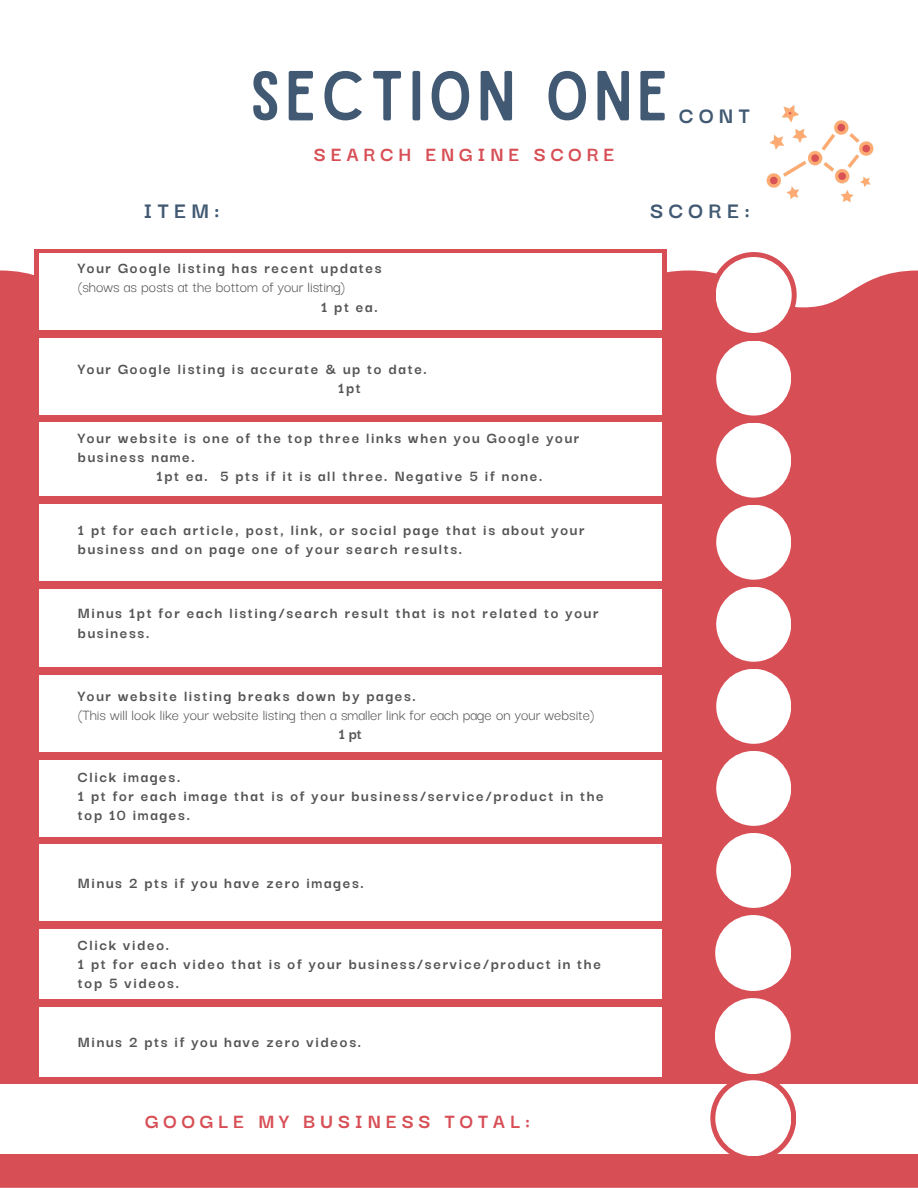
<style>
.page{position:relative;width:918px;height:1188px;background:#fff}
.page>*{position:absolute;margin:0;border:0;box-sizing:border-box;transform-origin:0 0}
.t1{font:67.5px "Sailors";letter-spacing:.07em;color:#415972}
.t2{font:700 24px "Darker Grotesque";letter-spacing:.22em;color:#415972}
.t3{font:700 21.75px "Darker Grotesque";letter-spacing:.22em;color:#d74e55}
.t4{font:700 16.5px/19.2px "Darker Grotesque";letter-spacing:.1em;color:#545454}
.t5{font:16.5px "Darker Grotesque";color:#545454}
</style>
<div class="page">
<div style="left:35px;top:249px;width:632px;height:80px;background:#d74e55"></div>
<div style="left:0;top:270px;width:918px;height:918px;background:#d74e55"></div>
<div style="left:39px;top:253px;width:622px;height:77px;background:#fff"></div>
<div style="left:39px;top:338px;width:622px;height:76px;background:#fff"></div>
<div style="left:39px;top:423px;width:622px;height:73px;background:#fff"></div>
<div style="left:39px;top:504px;width:622px;height:77px;background:#fff"></div>
<div style="left:39px;top:589px;width:622px;height:77px;background:#fff"></div>
<div style="left:716px;top:341px;width:75px;height:75px;background:#fff;border-radius:50%"></div>
<div style="left:716px;top:423px;width:75px;height:75px;background:#fff;border-radius:50%"></div>
<div style="left:716px;top:505px;width:75px;height:75px;background:#fff;border-radius:50%"></div>
<div style="left:716px;top:587px;width:75px;height:75px;background:#fff;border-radius:50%"></div>
<div style="left:39px;top:675px;width:622px;height:77px;background:#fff"></div>
<div style="left:716px;top:669px;width:75px;height:75px;background:#fff;border-radius:50%"></div>
<div style="left:39px;top:760px;width:622px;height:76px;background:#fff"></div>
<div style="left:716px;top:751px;width:75px;height:75px;background:#fff;border-radius:50%"></div>
<div style="left:39px;top:844px;width:622px;height:77px;background:#fff"></div>
<div style="left:716px;top:833px;width:75px;height:75px;background:#fff;border-radius:50%"></div>
<div style="left:39px;top:929px;width:623px;height:70px;background:#fff"></div>
<div style="left:715px;top:915px;width:76px;height:76px;background:#fff;border-radius:50%"></div>
<div style="left:39px;top:1007px;width:622px;height:70px;background:#fff"></div>
<div style="left:715px;top:998px;width:76px;height:76px;background:#fff;border-radius:50%"></div>
<div style="left:0;top:1084px;width:918px;height:70px;background:#fff"></div>
<div style="left:710px;top:1075px;width:86px;height:86px;background:#d74e55;border-radius:50%"></div>
<div style="left:715px;top:1080px;width:76px;height:76px;background:#fff;border-radius:50%"></div>
<div style="left:711px;top:252px;width:86px;height:86px;background:#d74e55;border-radius:50%"></div>
<div style="left:716px;top:257px;width:76px;height:76px;background:#fff;border-radius:50%"></div>
<img style="left:766px;top:105px;width:108px;height:98px">
<h1 class="t1" style="left:250px;top:71px;width:420px">SECTION ONE</h1>
<h3 class="t3" style="left:314px;top:138px;width:302px">SEARCH ENGINE SCORE</h3>
<h2 class="t2" style="left:679px;top:98px;width:72px">CONT</h2>
<h2 class="t2" style="left:143px;top:193px;width:78px">ITEM:</h2>
<h2 class="t2" style="left:650px;top:193px;width:101px">SCORE:</h2>
<p class="t4" style="left:78px;top:257px;width:305px">Your Google listing has recent updates</p>
<p class="t5" style="left:78px;top:275px;width:269px">(shows as posts at the bottom of your listing)</p>
<p class="t4" style="left:321px;top:296px;width:58px">1 pt ea.</p>
<p class="t4" style="left:338px;top:358px;width:90px;text-indent:-260px">Your Google listing is accurate &amp; up to date.<br>1pt</p>
<p class="t4" style="left:78px;top:427px;width:503px">Your website is one of the top three links when you Google your</p>
<p class="t4" style="left:78px;top:446px;width:119px">business name.</p>
<p class="t4" style="left:156px;top:466px;width:388px">1pt ea. 5 pts if it is all three. Negative 5 if none.</p>
<p class="t4" style="left:78px;top:519px;width:508px">1 pt for each article, post, link, or social page that is about your business and on page one of your search results.</p>
<p class="t4" style="left:78px;top:602px;width:522px">Minus 1pt for each listing/search result that is not related to your business.</p>
<p class="t4" style="left:78px;top:685px;width:340px">Your website listing breaks down by pages.</p>
<p class="t5" style="left:78px;top:703px;width:518px">(This will look like your website listing then a smaller link for each page on your website)</p>
<p class="t4" style="left:339px;top:723px;width:24px">1pt</p>
<p class="t4" style="left:78px;top:766px;width:527px">Click images.<br>1 pt for each image that is of your business/service/product in the top 10 images.</p>
<p class="t4" style="left:78px;top:872px;width:288px">Minus 2 pts if you have zero images.</p>
<p class="t4" style="left:78px;top:934px;width:525px">Click video.<br>1 pt for each video that is of your business/service/product in the top 5 videos.</p>
<p class="t4" style="left:78px;top:1031px;width:285px">Minus 2 pts if you have zero videos.</p>
<h3 class="t3" style="left:145px;top:1105px;width:386px">GOOGLE MY BUSINESS TOTAL:</h3>
</div>
